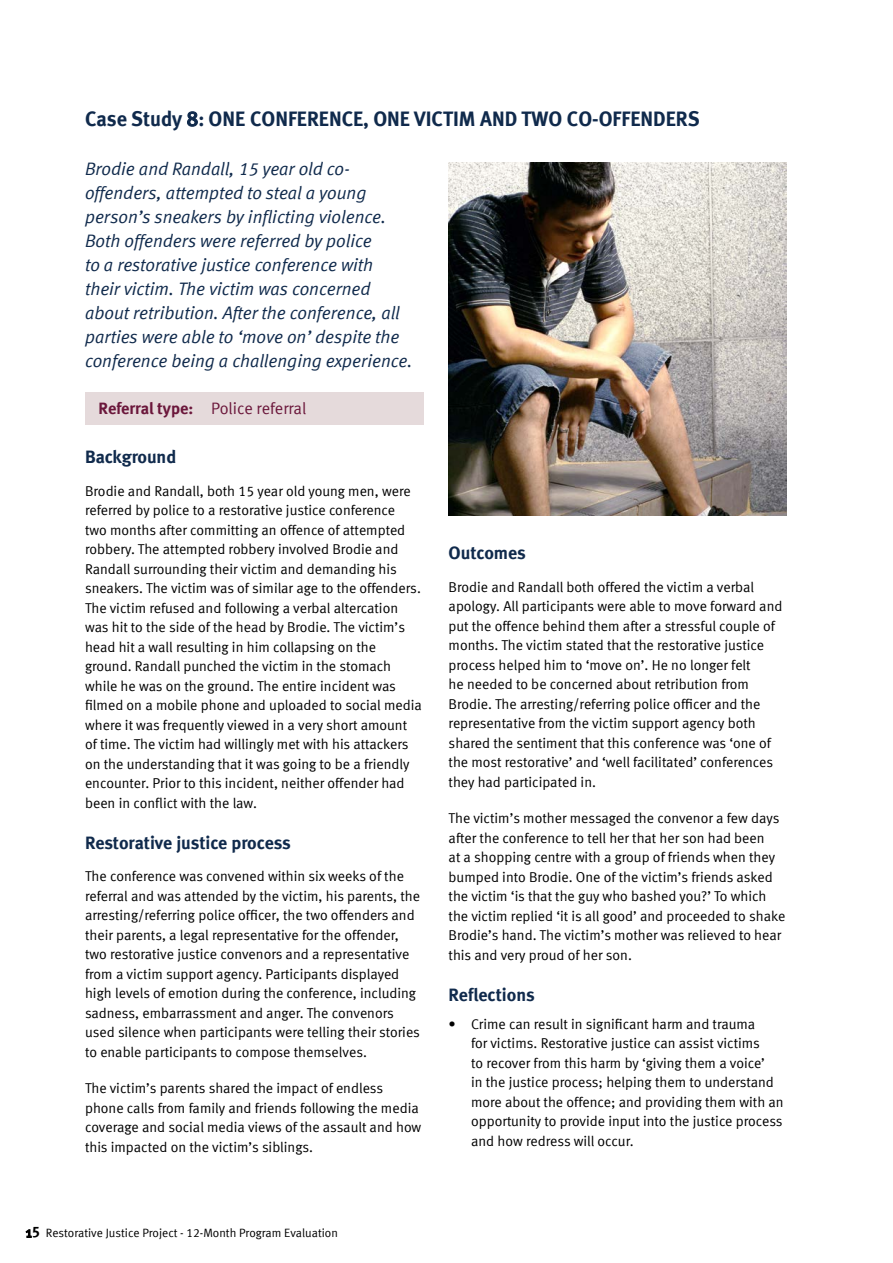
<style>
.page{position:relative;width:893px;height:1263px;background:#fff}
.page>*{position:absolute;margin:0;border:0;box-sizing:border-box;transform-origin:0 0}
.t1{font:21px "Meta Bold LF";color:#102a4c}
.t2{font:italic 18px/24px "Meta Normal LF";color:#102a4c}
.t3{font:18px "Meta Bold LF";letter-spacing:-.005em;color:#102a4c}
.t4{font:16.5px "Meta Normal LF";letter-spacing:-.005em;color:#6b173b}
.t5{font:14.25px/19.5px "Meta Normal LF";color:#000}
.t6{font:12px "Meta Normal LF";color:#000}
.s1{font-family:"Meta";font-weight:500}
.s2{font-family:"Meta Bold LF"}
.s3{font-family:"Meta";font-weight:500;font-size:15px}
.s4{font-family:"Meta Bold LF";font-size:15px}
</style>
<div class="page">
<div style="left:85px;top:392px;width:338px;height:32px;background:#e5dadb"></div>
<img style="left:449px;top:163px;width:338px;height:353px">
<h1 class="t1" style="left:85px;top:106px;width:616px">Case Study <span class="s1">8</span>: ONE CONFERENCE, ONE VICTIM AND TWO CO-OFFENDERS</h1>
<p class="t2" style="left:85px;top:157px;width:329px">Brodie and Randall, 15 year old co&shy;offenders, attempted to steal a young person’s sneakers by inflicting violence.<br>Both offenders were referred by police<br>to a restorative justice conference with their victim. The victim was concerned about retribution. After the conference, all parties were able to ‘move on’ despite the conference being a challenging experience.</p>
<p class="t4" style="left:99px;top:399px;width:209px"><span class="s2">Referral type:</span> Police referral</p>
<p class="t3" style="left:85px;top:446px;width:93px">Background</p>
<p class="t5" style="left:85px;top:481px;width:338px">Brodie and Randall, both 15 year old young men, were referred by police to a restorative justice conference<br>two months after committing an offence of attempted robbery. The attempted robbery involved Brodie and Randall surrounding their victim and demanding his sneakers. The victim was of similar age to the offenders.<br>The victim refused and following a verbal altercation was hit to the side of the head by Brodie. The victim’s head hit a wall resulting in him collapsing on the ground. Randall punched the victim in the stomach while he was on the ground. The entire incident was filmed on a mobile phone and uploaded to social media where it was frequently viewed in a very short amount of time. The victim had willingly met with his attackers on the understanding that it was going to be a friendly encounter. Prior to this incident, neither offender had been in conflict with the law.</p>
<p class="t3" style="left:85px;top:832px;width:207px">Restorative justice process</p>
<p class="t5" style="left:85px;top:866px;width:336px">The conference was convened within six weeks of the referral and was attended by the victim, his parents, the arresting/referring police officer, the two offenders and their parents, a legal representative for the offender, two restorative justice convenors and a representative from a victim support agency. Participants displayed high levels of emotion during the conference, including sadness, embarrassment and anger. The convenors used silence when participants were telling their stories to enable participants to compose themselves.</p>
<p class="t5" style="left:85px;top:1078px;width:338px">The victim’s parents shared the impact of endless phone calls from family and friends following the media coverage and social media views of the assault and how this impacted on the victim’s siblings.</p>
<p class="t3" style="left:449px;top:542px;width:79px">Outcomes</p>
<p class="t5" style="left:449px;top:577px;width:335px">Brodie and Randall both offered the victim a verbal apology. All participants were able to move forward and put the offence behind them after a stressful couple of months. The victim stated that the restorative justice process helped him to ‘move on’. He no longer felt<br>he needed to be concerned about retribution from Brodie. The arresting/referring police officer and the representative from the victim support agency both shared the sentiment that this conference was ‘one of the most restorative’ and ‘well facilitated’ conferences they had participated in.</p>
<p class="t5" style="left:449px;top:808px;width:338px">The victim’s mother messaged the convenor a few days after the conference to tell her that her son had been<br>at a shopping centre with a group of friends when they bumped into Brodie. One of the victim’s friends asked the victim ‘is that the guy who bashed you?’ To which the victim replied ‘it is all good’ and proceeded to shake Brodie’s hand. The victim’s mother was relieved to hear this and very proud of her son.</p>
<p class="t3" style="left:449px;top:984px;width:88px">Reflections</p>
<p class="t5" style="left:471px;top:1014px;width:314px;text-indent:-23px">• Crime can result in significant harm and trauma<br>for victims. Restorative justice can assist victims<br>to recover from this harm by ‘giving them a voice’<br>in the justice process; helping them to understand more about the offence; and providing them with an opportunity to provide input into the justice process and how redress will occur.</p>
<p class="t6" style="left:26px;top:1226px;width:314px"><span class="s3">1</span><span class="s4">5</span> Restorative Justice Project - 12-Month Program Evaluation</p>
</div>
